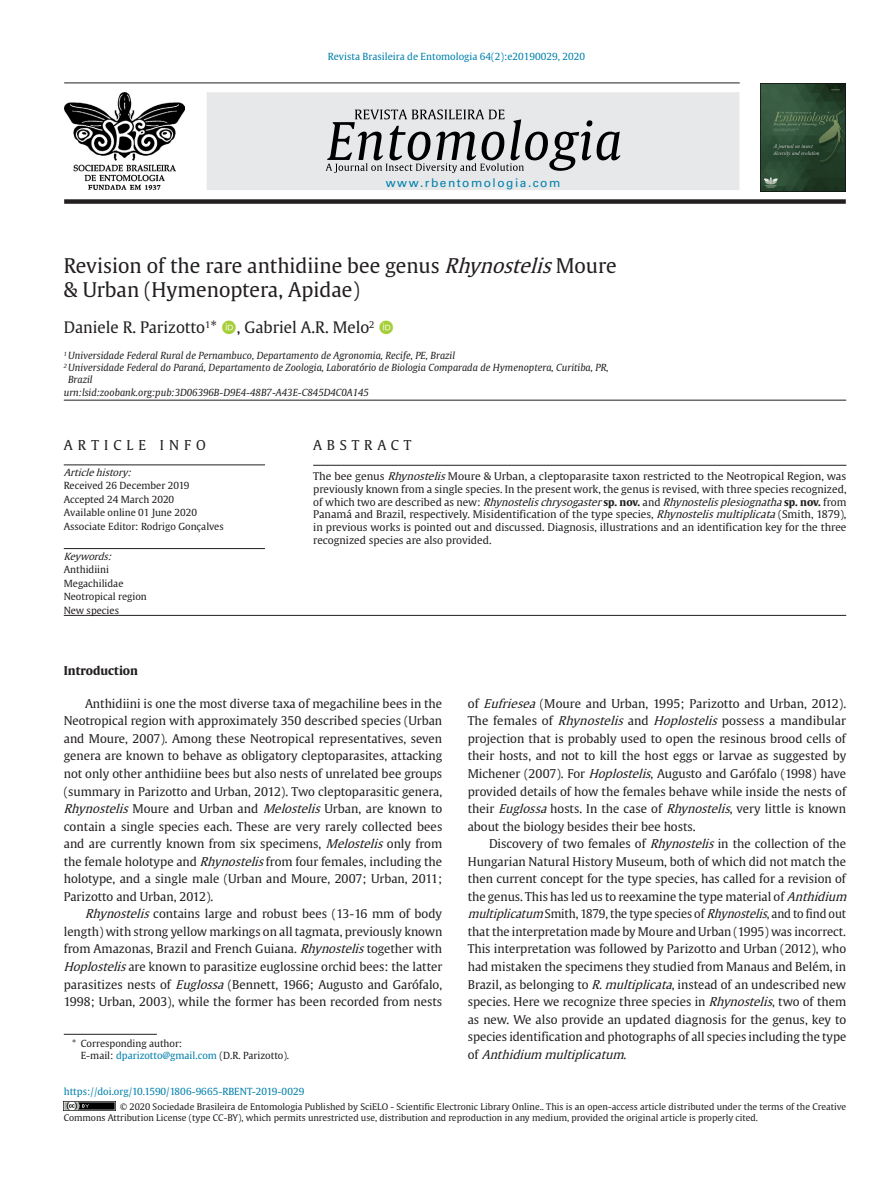
<style>
.page{position:relative;width:893px;height:1191px;background:#fff}
.page>*{position:absolute;margin:0;border:0;box-sizing:border-box;transform-origin:0 0}
.ArticleTitle{font:20.1px/24.2px "Gulliver";color:#231f20}
.Authors{font:15.75px "Gulliver";color:#231f20}
.ArticleInfoTitle{font:13.5px "Gulliver";letter-spacing:.38em;color:#231f20}
.AbstractTitle{font:13.5px "Gulliver";letter-spacing:.36em;color:#231f20}
.Paragraph{font:12px/17.5px "Gulliver";color:#231f20;text-align:justify}
.t1{font:12px "Univers";letter-spacing:.125em;color:#0080ac}
.Heading1Alt{font:700 12px "Gulliver";color:#231f20}
.Abstract{font:10.5px/12.6px "Gulliver";color:#231f20;text-align:justify}
.Affiliations{font:italic 9.75px "Gulliver";color:#231f20}
.AffiliationsAlt{font:italic 9.75px/11.7px "Gulliver";color:#231f20}
.ArticleDOIAlt{font:9.75px "Gulliver";color:#0080ac}
.History{font:9.75px/13.5px "Gulliver";color:#231f20}
.Correspondence{font:9.75px/11.7px "Gulliver";color:#231f20}
.Keywords{font:9.75px/13.5px "Gulliver";color:#231f20}
.fnEdited-by{font:9.75px "Gulliver";color:#231f20}
.HistoryTitle{font:italic 9.75px "Gulliver";color:#231f20}
.LicenseParaAlt{font:9px/10.8px "Gulliver";color:#231f20}
.s1{font-style:italic}
.s2{font-weight:700}
.s3{color:#0080ac}
</style>
<div class="page">
<img style="left:64px;top:92px;width:121px;height:98px">
<hr style="left:64px;top:83px;width:676px;height:1px;background:#231f20">
<div style="left:207px;top:92px;width:532px;height:98px;background:#e7e8e9"></div>
<div style="left:64px;top:199px;width:782px;height:5px;background:#231f20"></div>
<img style="left:761px;top:84px;width:85px;height:107px">
<svg style="left:326px;top:109px;width:294px;height:64px"></svg>
<img style="left:64px;top:1101px;width:51px;height:9px">
<hr style="left:64px;top:400px;width:782px;height:1px;background:#231f20">
<hr style="left:64px;top:1034px;width:93px;height:1px;background:#231f20">
<hr style="left:313px;top:465px;width:533px;height:1px;background:#231f20">
<hr style="left:64px;top:464px;width:201px;height:1px;background:#231f20">
<hr style="left:64px;top:548px;width:201px;height:1px;background:#231f20">
<hr style="left:64px;top:615px;width:782px;height:1px;background:#231f20">
<p class="ArticleDOIAlt" style="left:328px;top:50px;width:259px">Revista Brasileira de Entomologia 64(2):e20190029, 2020</p>
<p class="t1" style="left:386px;top:176px;width:176px">www.rbentomologia.com</p>
<p class="ArticleTitle" style="left:64px;top:253px;width:554px">Revision of the rare anthidiine bee genus <span class="s1">Rhynostelis</span>Moure &amp; Urban (Hymenoptera, Apidae)</p>
<p class="Authors" style="left:64px;top:317px;width:312px">Daniele R. Parizotto<sup>1</sup>* , Gabriel A.R. Melo<sup>2</sup></p>
<p class="Affiliations" style="left:64px;top:350px;width:393px"><sup>1</sup> Universidade Federal Rural de Pernambuco, Departamento de Agronomia, Recife, PE, Brazil</p>
<p class="AffiliationsAlt" style="left:68px;top:361px;width:542px;text-indent:-4px"><sup>2</sup> Universidade Federal do Paraná, Departamento de Zoologia, Laboratório de Biologia Comparada de Hymenoptera, Curitiba, PR,<br>Brazil</p>
<p class="Affiliations" style="left:64px;top:387px;width:307px">urn:lsid:zoobank.org:pub:3D06396B-D9E4-48B7-A43E-C845D4C0A145</p>
<p class="ArticleInfoTitle" style="left:64px;top:436px;width:143px">ARTICLE INFO</p>
<p class="HistoryTitle" style="left:64px;top:466px;width:72px">Articlehistory:</p>
<p class="History" style="left:64px;top:479px;width:135px">Received 26 December 2019<br>Accepted 24 March 2020<br>Available online 01 June 2020</p>
<p class="fnEdited-by" style="left:64px;top:520px;width:161px">Associate Editor: Rodrigo Gonçalves</p>
<p class="Keywords" style="left:64px;top:549px;width:85px"><span class="s1">Keywords:<br></span>Anthidiini<br>Megachilidae<br>Neotropical region<br>New species</p>
<p class="AbstractTitle" style="left:313px;top:437px;width:100px">ABSTRACT</p>
<p class="Abstract" style="left:313px;top:470px;width:535px">The bee genus <span class="s1">Rhynostelis</span>Moure &amp; Urban, a cleptoparasite taxon restricted to the Neotropical Region, was previously known from a single species. In the present work, the genus is revised, with three species recognized, o f w h i c h t w o a r e d e s c r i b e d a s n e w : <span class="s1">Rhynostelischrysogaster</span> <span class="s2">s p . n o v.</span> a n d <span class="s1">Rhynostelisplesiognatha</span> <span class="s2">s p . n o v.</span> fr o m Panamá and Brazil, respectively. Misidentification of the type species, <span class="s1">Rhynostelismultiplicata</span>(Smith, 1879), in previous works is pointed out and discussed. Diagnosis, illustrations and an identification key for the three recognized species are also provided.</p>
<p class="Heading1Alt" style="left:64px;top:663px;width:76px">Introduction</p>
<p class="Paragraph" style="left:64px;top:694px;width:380px;text-indent:21px">Anthidiini is one the most diverse taxa of megachiline bees in the Neotropical region with approximately 350 described species (Urban and Moure, 2007). Among these Neotropical representatives, seven genera are known to behave as obligatory cleptoparasites, attacking not only other anthidiine bees but also nests of unrelated bee groups (summary in Parizotto and Urban, 2012). Two cleptoparasitic genera, <span class="s1">Rhynostelis</span>Moure and Urban and <span class="s1">Melostelis</span>Urban, are known to contain a single species each. These are very rarely collected bees and are currently known from six specimens, <span class="s1">Melostelis</span>only from the female holotype and <span class="s1">Rhynostelis</span>from four females, including the holotype, and a single male (Urban and Moure, 2007; Urban, 2011; Parizotto and Urban, 2012).</p>
<p class="Paragraph" style="left:64px;top:905px;width:380px;text-indent:21px"><span class="s1">Rhynostelis</span>contains large and robust bees (13-16 mm of body length) with strong yellow markings on all tagmata, previously known from Amazonas, Brazil and French Guiana. <span class="s1">Rhynostelis</span>together with <span class="s1">Hoplostelis</span>are known to parasitize euglossine orchid bees: the latter parasitizes nests of <span class="s1">Euglossa</span>(Bennett, 1966; Augusto and Garófalo, 1998; Urban, 2003), while the former has been recorded from nests</p>
<p class="Correspondence" style="left:81px;top:1038px;width:210px;text-indent:-9px">* Corresponding author:<br>E-mail: <span class="s3">dparizotto@gmail.com</span> (D.R. Parizotto).</p>
<p class="Paragraph" style="left:468px;top:694px;width:380px">of <span class="s1">Eufriesea</span>(Moure and Urban, 1995; Parizotto and Urban, 2012).<br>The females of <span class="s1">Rhynostelis</span>and <span class="s1">Hoplostelis</span>possess a mandibular projection that is probably used to open the resinous brood cells of their hosts, and not to kill the host eggs or larvae as suggested by Michener (2007). For <span class="s1">Hoplostelis</span>, Augusto and Garófalo (1998) have provided details of how the females behave while inside the nests of their <span class="s1">Euglossa</span>hosts. In the case of <span class="s1">Rhynostelis</span>, very little is known about the biology besides their bee hosts.</p>
<p class="Paragraph" style="left:468px;top:835px;width:384px;text-align:left;text-indent:21px">Discovery of two females of <span class="s1">Rhynostelis</span>in the collection of the Hungarian Natural History Museum, both of which did not match the then current concept for the type species, has called for a revision of the genus. This has led us to reexamine the type material of <span class="s1">Anthidium multiplicatum</span> Smith, 1879, the type species of <span class="s1">Rhynostelis</span>, and to find out that the interpretation made by Moure and Urban (1995) was incorrect.<br>This interpretation was followed by Parizotto and Urban (2012), who had mistaken the specimens they studied from Manaus and Belém, in Brazil, as belonging to <span class="s1">R.multiplicata</span>, instead of an undescribed new species. Here we recognize three species in <span class="s1">Rhynostelis</span>, two of them as new. We also provide an updated diagnosis for the genus, key to species identification and photographs of all species including the type o f <span class="s1">Anthidium multiplicatum</span>.</p>
<p class="ArticleDOIAlt" style="left:64px;top:1085px;width:242px">https://doi.org/10.1590/1806-9665-RBENT-2019-0029</p>
<p class="LicenseParaAlt" style="left:64px;top:1101px;width:784px;text-indent:56px">© 2020 Sociedade Brasileira de Entomologia Published by SciELO - Scientific Electronic Library Online.. This is an open-access article distributed under the terms of the Creative<br>Commons Attribution License (type CC-BY), which permits unrestricted use, distribution and reproduction in any medium, provided the original article is properly cited.</p>
</div>
